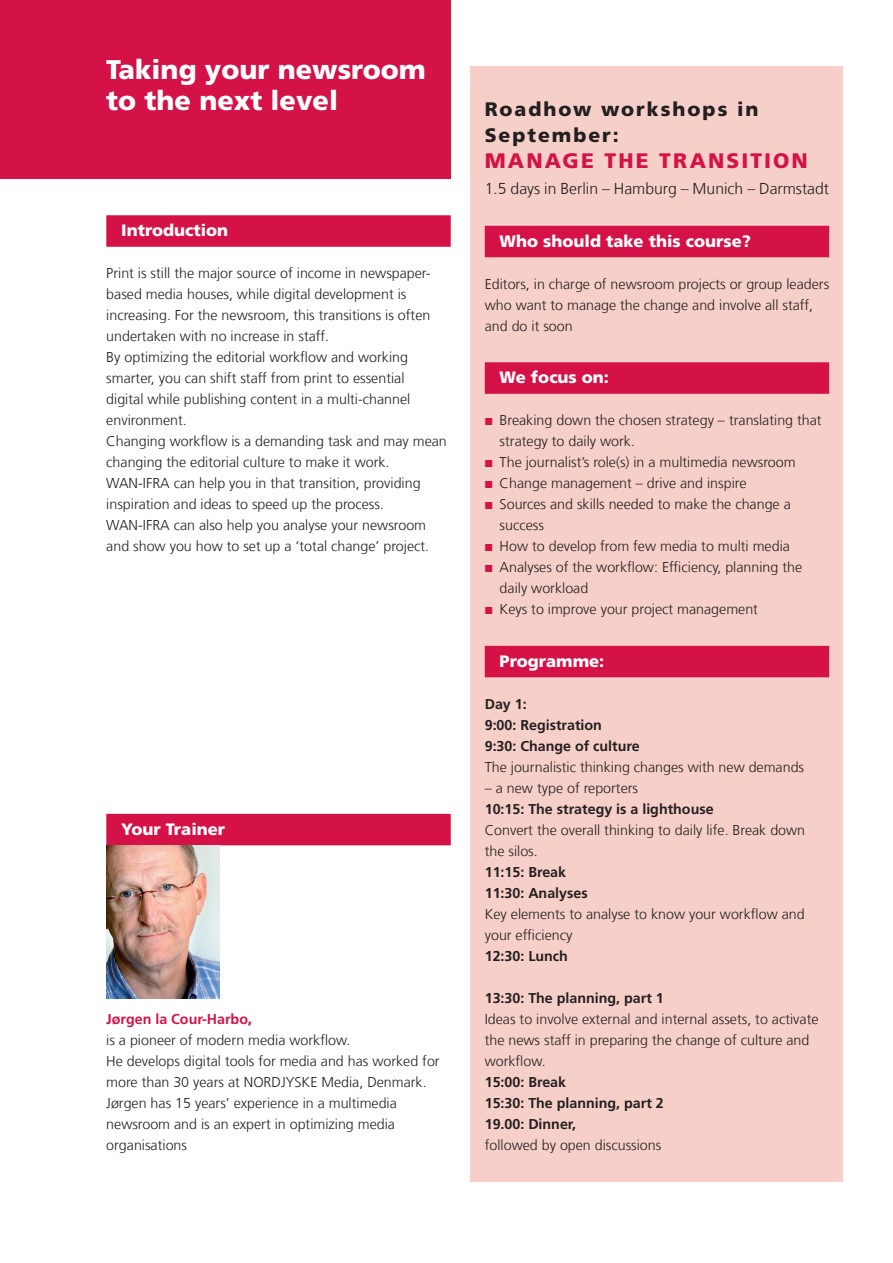
<style>
.page{position:relative;width:893px;height:1263px;background:#fff}
.page>*{position:absolute;margin:0;border:0;box-sizing:border-box;transform-origin:0 0}
.t1{font:900 27px/31.5px "Frutiger LT Com";color:#fff}
.t2{font:900 21px "Frutiger LT Com";letter-spacing:.1em;color:#d41247}
.t3{font:900 19.5px/26.2px "Frutiger LT Com";letter-spacing:.1em;color:#231f20}
.t4{font:900 16.5px "Frutiger LT Com";color:#fff}
.t5{font:300 15.75px "Frutiger LT Com";color:#231f20}
.t6{font:300 14.25px/21px "Frutiger LT Com";color:#231f20}
.t7{font:700 14.25px/21px "Frutiger LT Com";color:#231f20}
.s1{font-weight:700;color:#d41247}
.s2{font-weight:900;color:#d41247}
</style>
<div class="page">
<div style="left:471px;top:66px;width:372px;height:1115px;background:#f6cfc9"></div>
<div style="left:0;top:0;width:451px;height:178px;background:#d41247"></div>
<div style="left:485px;top:226px;width:344px;height:31px;background:#d41247"></div>
<div style="left:485px;top:362px;width:344px;height:32px;background:#d41247"></div>
<div style="left:485px;top:646px;width:344px;height:31px;background:#d41247"></div>
<div style="left:106px;top:215px;width:345px;height:32px;background:#d41247"></div>
<div style="left:106px;top:814px;width:345px;height:31px;background:#d41247"></div>
<img style="left:106px;top:846px;width:113px;height:152px">
<h1 class="t1" style="left:106px;top:53px;width:321px">Taking your newsroom to the next level</h1>
<p class="t4" style="left:121px;top:221px;width:109px">Introduction</p>
<p class="t6" style="left:106px;top:263px;width:342px">Print is still the major source of income in newspaper&shy;based media houses, while digital development is increasing. For the newsroom, this transitions is often undertaken with no increase in staff.<br>By optimizing the editorial workflow and working smarter, you can shift staff from print to essential<br>digital while publishing content in a multi-channel environment.<br>Changing workflow is a demanding task and may mean changing the editorial culture to make it work.<br>WAN-IFRA can help you in that transition, providing inspiration and ideas to speed up the process.<br>WAN-IFRA can also help you analyse your newsroom and show you how to set up a ‘total change’ project.</p>
<p class="t4" style="left:121px;top:819px;width:106px">Your Trainer</p>
<p class="t6" style="left:106px;top:1008px;width:335px"><span class="s1">Jørgen la Cour-Harbo</span><span class="s2">,<br></span>is a pioneer of modern media workflow.<br>He develops digital tools for media and has worked for more than 30 years at NORDJYSKE Media, Denmark.<br>Jørgen has 15 years’ experience in a multimedia newsroom and is an expert in optimizing media organisations</p>
<h3 class="t3" style="left:485px;top:96px;width:275px">Roadhow workshops in<br>September:</h3>
<h2 class="t2" style="left:485px;top:148px;width:325px">MANAGE THE TRANSITION</h2>
<p class="t5" style="left:485px;top:180px;width:346px">1.5 days in Berlin – Hamburg – Munich – Darmstadt</p>
<p class="t4" style="left:500px;top:231px;width:253px">Who should take this course?</p>
<p class="t6" style="left:485px;top:273px;width:346px">Editors, in charge of newsroom projects or group leaders who want to manage the change and involve all staff, and do it soon</p>
<p class="t4" style="left:500px;top:368px;width:111px">We focus on:</p>
<p class="t6" style="left:500px;top:410px;width:324px">Breaking down the chosen strategy – translating that strategy to daily work.<br>The journalist’s role(s) in a multimedia newsroom Change management – drive and inspire<br>Sources and skills needed to make the change a success<br>How to develop from few media to multi media Analyses of the workflow: Efficiency, planning the daily workload<br>Keys to improve your project management</p>
<p class="t4" style="left:500px;top:651px;width:106px">Programme:</p>
<p class="t7" style="left:485px;top:693px;width:156px">Day 1:<br>9:00: Registration<br>9:30: Change of culture</p>
<p class="t6" style="left:485px;top:756px;width:321px">The journalistic thinking changes with new demands</p>
<p class="t6" style="left:485px;top:777px;width:155px">– a new type of reporters</p>
<p class="t7" style="left:485px;top:798px;width:230px">10:15: The strategy is a lighthouse</p>
<p class="t6" style="left:485px;top:819px;width:322px">Convert the overall thinking to daily life. Break down the silos.</p>
<p class="t7" style="left:485px;top:861px;width:104px">11:15: Break<br>11:30: Analyses</p>
<p class="t6" style="left:485px;top:903px;width:321px">Key elements to analyse to know your workflow and your efficiency</p>
<p class="t7" style="left:485px;top:945px;width:85px">12:30: Lunch</p>
<p class="t7" style="left:485px;top:987px;width:180px">13:30: The planning, part 1</p>
<p class="t6" style="left:485px;top:1008px;width:335px">Ideas to involve external and internal assets, to activate the news staff in preparing the change of culture and workflow.</p>
<p class="t7" style="left:485px;top:1071px;width:180px">15:00: Break<br>15:30: The planning, part 2<br>19.00: Dinner,</p>
<p class="t6" style="left:485px;top:1135px;width:178px">followed by open discussions</p>
</div>
